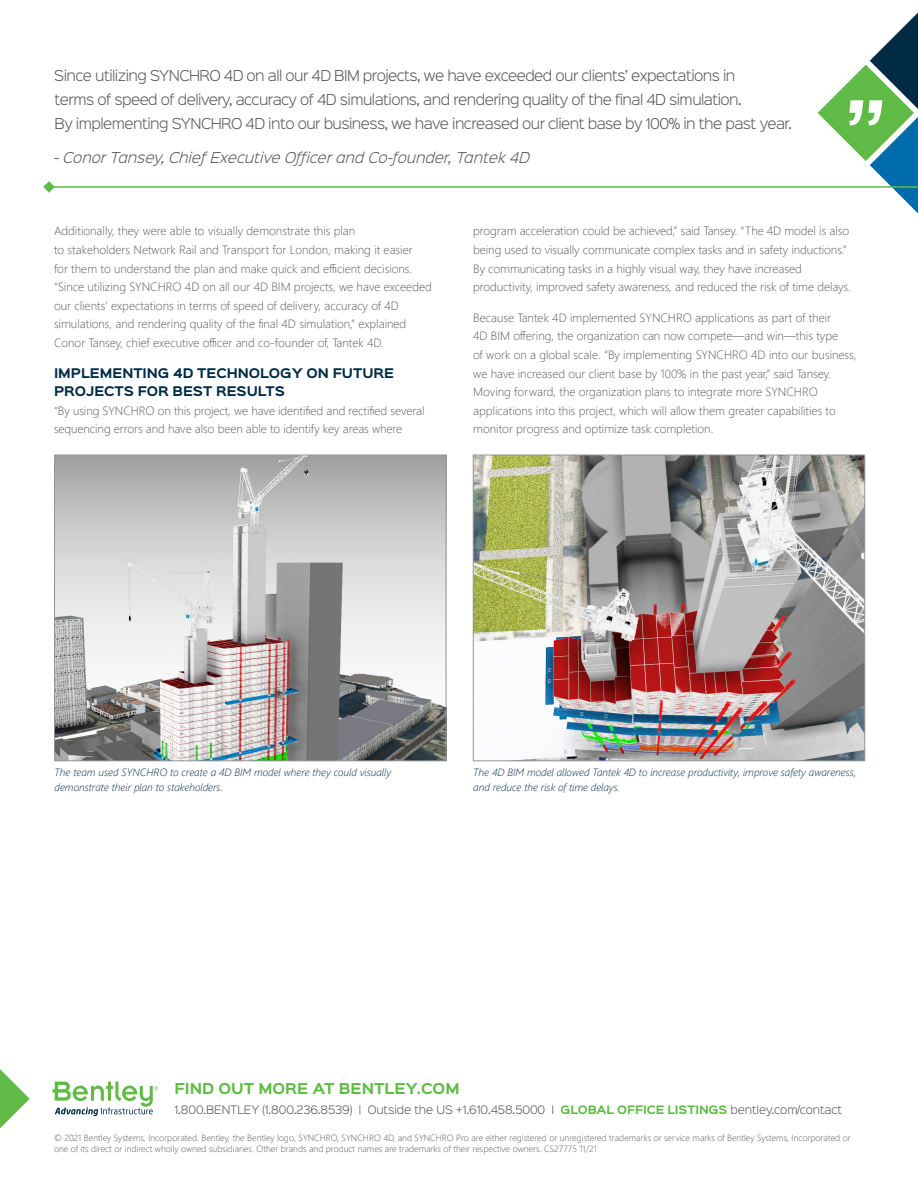
<style>
.page{position:relative;width:918px;height:1188px;background:#fff}
.page>*{position:absolute;margin:0;border:0;box-sizing:border-box;transform-origin:0 0}
.t1{font:300 13.5px/24px "Sinkin Sans 300";letter-spacing:-.04em;color:#57585a}
.Quote_Attribution{font:italic 300 13.5px "Sinkin Sans 300";color:#57585a}
.t2{font:700 13.5px "Sinkin Sans 700";color:#60bb46}
.Body_Copy{font:300 12px/18.6px "Segoe UI";color:#57585a}
.Body_Copy_Headers{font:700 12px/18.6px "Sinkin Sans 700";color:#002b44}
.Captions{font:italic 300 10.5px/15px "Segoe UI";color:#002b44}
.t3{font:300 10.5px "Sinkin Sans 300";letter-spacing:-.01em;color:#57585a}
.Legal{font:300 9px/10.8px "Segoe UI";color:#57585a}
.s1{font-family:"Sinkin Sans 700";font-weight:700;color:#60bb46}
</style>
<div class="page">
<svg style="left:818px;top:13px;width:100px;height:200px"></svg>
<svg style="left:0;top:1069px;width:30px;height:59px"></svg>
<svg style="left:52px;top:1081px;width:106px;height:35px"></svg>
<img style="left:56px;top:457px;width:388px;height:302px">
<div style="left:54px;top:455px;width:392px;height:306px;border:1px solid #939598"></div>
<img style="left:475px;top:457px;width:388px;height:302px">
<div style="left:473px;top:455px;width:392px;height:306px;border:1px solid #939598"></div>
<hr style="left:49px;top:186px;width:869px;height:2px;background:#60bb46">
<svg style="left:43px;top:181px;width:12px;height:12px"></svg>
<p class="t1" style="left:54px;top:62px;width:739px">Since utilizing SYNCHRO 4D on all our 4D BIM projects, we have exceeded our clients’ expectations in<br>terms of speed of delivery, accuracy of 4D simulations, and rendering quality of the final 4D simulation.<br>By implementing SYNCHRO 4D into our business, we have increased our client base by 100% in the past year.</p>
<p class="Quote_Attribution" style="left:54px;top:146px;width:477px">- Conor Tansey, Chief Executive Officer and Co-founder, Tantek 4D</p>
<p class="Body_Copy" style="left:54px;top:221px;width:379px">Additionally, they were able to visually demonstrate this plan<br>to stakeholders Network Rail and Transport for London, making it easier<br>for them to understand the plan and make quick and efficient decisions. “Since utilizing SYNCHRO 4D on all our 4D BIM projects, we have exceeded our clients’ expectations in terms of speed of delivery, accuracy of 4D simulations, and rendering quality of the final 4D simulation,” explained Conor Tansey, chief executive officer and co-founder of, Tantek 4D.</p>
<p class="Body_Copy_Headers" style="left:54px;top:364px;width:342px">IMPLEMENTING 4D TECHNOLOGY ON FUTURE<br>PROJECTS FOR BEST RESULTS</p>
<p class="Body_Copy" style="left:54px;top:400px;width:372px">“By using SYNCHRO on this project, we have identified and rectified several sequencing errors and have also been able to identify key areas where</p>
<p class="Body_Copy" style="left:473px;top:221px;width:379px">program acceleration could be achieved,” said Tansey. “The 4D model is also being used to visually communicate complex tasks and in safety inductions.” By communicating tasks in a highly visual way, they have increased productivity, improved safety awareness, and reduced the risk of time delays.</p>
<p class="Body_Copy" style="left:473px;top:307px;width:385px">Because Tantek 4D implemented SYNCHRO applications as part of their<br>4D BIM offering, the organization can now compete—and win—this type<br>of work on a global scale. “By implementing SYNCHRO 4D into our business, we have increased our client base by 100% in the past year,” said Tansey.<br>Moving forward, the organization plans to integrate more SYNCHRO applications into this project, which will allow them greater capabilities to monitor progress and optimize task completion.</p>
<p class="Captions" style="left:55px;top:763px;width:338px">The team used SYNCHRO to create a 4D BIM model where they could visually demonstrate their plan to stakeholders.</p>
<p class="Captions" style="left:473px;top:763px;width:385px">The 4D BIM model allowed Tantek 4D to increase productivity, improve safety awareness, and reduce the risk of time delays.</p>
<p class="t2" style="left:174px;top:1082px;width:287px">FIND OUT MORE AT BENTLEY.COM</p>
<p class="t3" style="left:174px;top:1101px;width:669px">1.800.BENTLEY (1.800.236.8539) | Outside the US +1.610.458.5000 I <span class="s1">GLOBAL OFFICE LISTINGS</span> bentley.com/contact</p>
<p class="Legal" style="left:54px;top:1132px;width:798px">© 2021 Bentley Systems, Incorporated. Bentley, the Bentley logo, SYNCHRO, SYNCHRO 4D, and SYNCHRO Pro are either registered or unregistered trademarks or service marks of Bentley Systems, Incorporated or one of its direct or indirect wholly owned subsidiaries. Other brands and product names are trademarks of their respective owners. CS27775 11/21</p>
</div>
